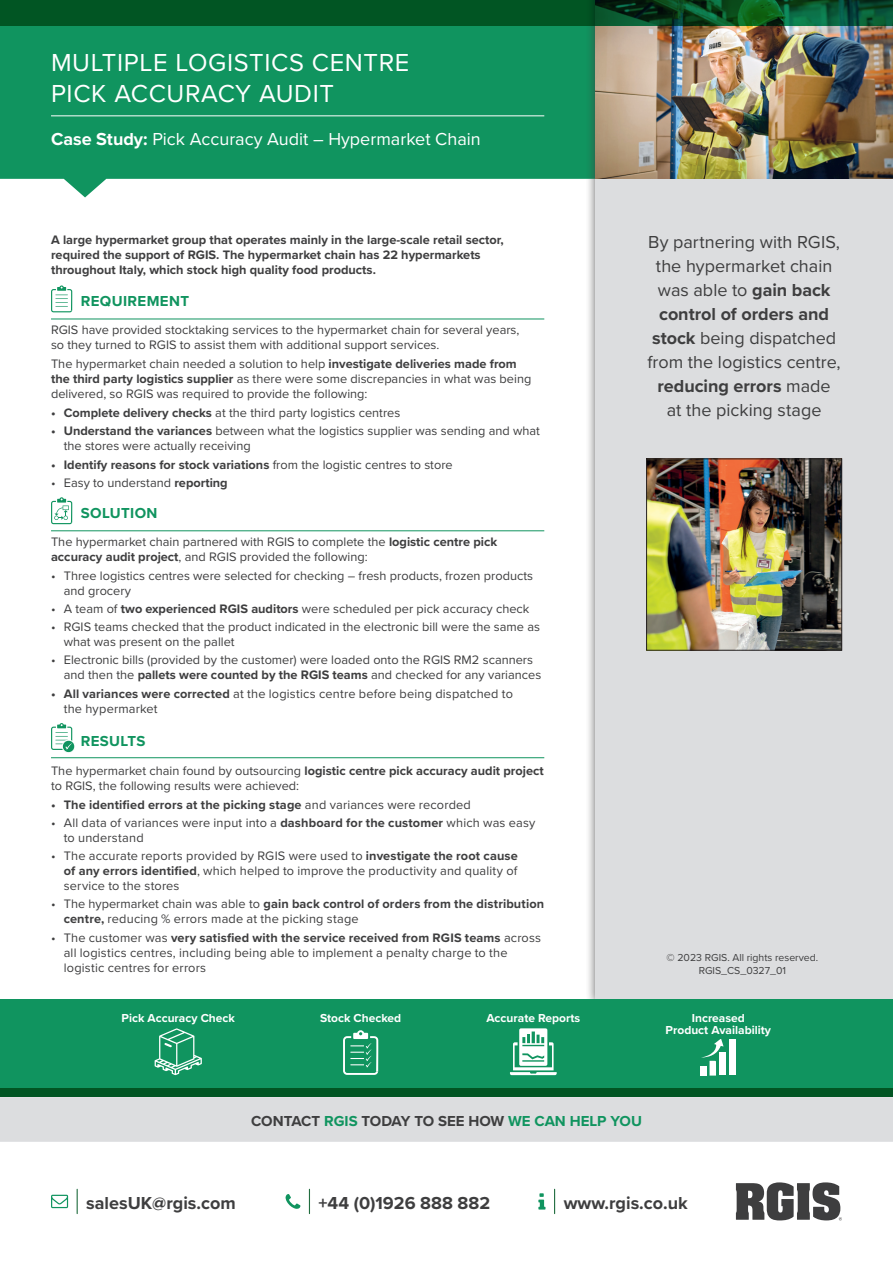
<style>
.page{position:relative;width:893px;height:1263px;background:#fff}
.page>*{position:absolute;margin:0;border:0;box-sizing:border-box;transform-origin:0 0}
.t1{font:25.5px/30.6px "Proxima Nova";letter-spacing:.025em;color:#fff}
.t2{font:18px/24px "Proxima Nova";color:#3e3e3f;text-align:center}
.t3{font:700 18px "Proxima Nova";color:#3e3e3f}
.t4{font:18px "Proxima Nova";color:#fff}
.t5{font:700 15px "Proxima Nova";color:#3e3e3f}
.t6{font:700 15px "Proxima Nova";letter-spacing:.025em;color:#10945f}
.t7{font:12.75px/15px "Proxima Nova";color:#3e3e3f}
.t8{font:700 12.75px/15px "Proxima Nova";color:#3e3e3f}
.t9{font:700 12px/12px "Proxima Nova";color:#fff;text-align:center}
.t10{font:10.5px/12.6px "Proxima Nova";color:#3e3e3f;text-align:center}
.s1{font-weight:700}
.s2{font-weight:400}
.s3{color:#10945f}
</style>
<div class="page">
<svg style="left:554px;top:1189px;width:1px;height:24px"></svg>
<svg style="left:538px;top:1193px;width:7px;height:16px"></svg>
<svg style="left:77px;top:1189px;width:1px;height:24px"></svg>
<svg style="left:51px;top:1195px;width:17px;height:13px"></svg>
<svg style="left:309px;top:1189px;width:1px;height:24px"></svg>
<svg style="left:286px;top:1194px;width:14px;height:15px"></svg>
<svg style="left:736px;top:1182px;width:106px;height:38px"></svg>
<div style="left:0;top:1097px;width:893px;height:45px;background:#dcdddf"></div>
<svg style="left:0;top:26px;width:585px;height:171px;background:#299f6f"></svg>
<hr style="left:51px;top:116px;width:493px;height:1px;background:#fff">
<div style="left:585px;top:0;width:308px;height:1010px;background:#3e3e3f;opacity:.75"></div>
<div style="left:595px;top:0;width:298px;height:1001px;background:#dcdddf"></div>
<img style="left:595px;top:26px;width:298px;height:152px">
<svg style="left:0;top:0;width:893px;height:26px;background:#035224"></svg>
<div style="left:0;top:999px;width:893px;height:98px;background:#10945f"></div>
<div style="left:0;top:1089px;width:893px;height:8px;background:#015523"></div>
<img style="left:648px;top:461px;width:192px;height:187px">
<div style="left:646px;top:459px;width:196px;height:191px;border:1px solid #231f20"></div>
<hr style="left:51px;top:319px;width:493px;height:1px;background:#10945f">
<hr style="left:51px;top:530px;width:493px;height:1px;background:#10945f">
<hr style="left:51px;top:757px;width:493px;height:1px;background:#10945f">
<svg style="left:51px;top:285px;width:22px;height:27px"></svg>
<svg style="left:51px;top:497px;width:22px;height:27px"></svg>
<svg style="left:51px;top:723px;width:24px;height:30px"></svg>
<div style="left:730px;top:1040px;width:6px;height:35px;background:#fff"></div>
<div style="left:720px;top:1052px;width:6px;height:23px;background:#fff"></div>
<svg style="left:701px;top:1039px;width:23px;height:36px"></svg>
<div style="left:700px;top:1066px;width:6px;height:9px;background:#fff"></div>
<svg style="left:343px;top:1030px;width:36px;height:45px"></svg>
<svg style="left:155px;top:1028px;width:47px;height:47px"></svg>
<svg style="left:510px;top:1028px;width:47px;height:47px"></svg>
<h1 class="t1" style="left:51px;top:46px;width:360px">MULTIPLE LOGISTICS CENTRE<br>PICK ACCURACY AUDIT</h1>
<h2 class="t4" style="left:51px;top:125px;width:431px"><span class="s1">Case Study:</span> Pick Accuracy Audit – Hypermarket Chain</h2>
<p class="t8" style="left:51px;top:232px;width:454px">A large hypermarket group that operates mainly in the large-scale retail sector, required the support of RGIS. The hypermarket chain has 22 hypermarkets throughout Italy, which stock high quality food products.</p>
<p class="t6" style="left:81px;top:290px;width:110px">REQUIREMENT</p>
<p class="t7" style="left:51px;top:321px;width:470px">RGIS have provided stocktaking services to the hypermarket chain for several years, so they turned to RGIS to assist them with additional support services.</p>
<p class="t7" style="left:51px;top:356px;width:482px">The hypermarket chain needed a solution to help <span class="s1">investigate deliveries made from the third party logistics supplier</span> as there were some discrepancies in what was being delivered, so RGIS was required to provide the following:</p>
<p class="t7" style="left:51px;top:405px;width:351px"><span class="s1">• Complete delivery checks</span> at the third party logistics centres</p>
<p class="t7" style="left:64px;top:423px;width:478px;text-indent:-13px"><span class="s1">• Understand the variances</span> between what the logistics supplier was sending and what the stores were actually receiving</p>
<p class="t8" style="left:51px;top:457px;width:403px">• Identify reasons for stock variations <span class="s2">from the logistic centres to store</span></p>
<p class="t7" style="left:51px;top:474px;width:178px">• Easy to understand <span class="s1">reporting</span></p>
<p class="t6" style="left:81px;top:502px;width:78px">SOLUTION</p>
<p class="t7" style="left:51px;top:533px;width:448px">The hypermarket chain partnered with RGIS to complete the <span class="s1">logistic centre pick accuracy audit project</span>, and RGIS provided the following:</p>
<p class="t7" style="left:64px;top:567px;width:471px;text-indent:-13px">• Three logistics centres were selected for checking – fresh products, frozen products and grocery</p>
<p class="t7" style="left:51px;top:601px;width:480px">• A team of <span class="s1">two experienced RGIS auditors</span> were scheduled per pick accuracy check</p>
<p class="t7" style="left:64px;top:619px;width:478px;text-indent:-13px">• RGIS teams checked that the product indicated in the electronic bill were the same as what was present on the pallet</p>
<p class="t7" style="left:64px;top:652px;width:479px;text-indent:-13px">• Electronic bills (provided by the customer) were loaded onto the RGIS RM2 scanners and then the <span class="s1">pallets were counted by the RGIS teams</span> and checked for any variances</p>
<p class="t7" style="left:64px;top:685px;width:451px;text-indent:-13px"><span class="s1">• All variances were corrected</span> at the logistics centre before being dispatched to the hypermarket</p>
<p class="t6" style="left:81px;top:729px;width:66px">RESULTS</p>
<p class="t7" style="left:51px;top:762px;width:494px">The hypermarket chain found by outsourcing <span class="s1">logistic centre pick accuracy audit project </span>to RGIS, the following results were achieved:</p>
<p class="t8" style="left:51px;top:797px;width:421px">• The identified errors at the picking stage <span class="s2">and variances were recorded</span></p>
<p class="t7" style="left:64px;top:815px;width:473px;text-indent:-13px">• All data of variances were input into a <span class="s1">dashboard for the customer</span> which was easy to understand</p>
<p class="t7" style="left:64px;top:848px;width:456px;text-align:justify;text-indent:-13px">• The accurate reports provided by RGIS were used to <span class="s1">investigate the root cause of any errors identified</span>, which helped to improve the productivity and quality of service to the stores</p>
<p class="t7" style="left:64px;top:896px;width:482px;text-indent:-13px">• The hypermarket chain was able to <span class="s1">gain back control of orders from the distribution centre,</span> reducing % errors made at the picking stage</p>
<p class="t7" style="left:64px;top:929px;width:479px;text-indent:-13px">• The customer was <span class="s1">very satisfied with the service received from RGIS teams</span> across all logistics centres, including being able to implement a penalty charge to the logistic centres for errors</p>
<p class="t9" style="left:122px;top:1011px;width:115px">Pick Accuracy Check</p>
<p class="t9" style="left:320px;top:1011px;width:83px">Stock Checked</p>
<p class="t9" style="left:486px;top:1011px;width:95px">Accurate Reports</p>
<h2 class="t2" style="left:647px;top:229px;width:195px">By partnering with RGIS, the hypermarket chain was able to <span class="s1">gain back control of orders and stock</span> being dispatched from the logistics centre, <span class="s1">reducing errors</span> made<br>at the picking stage</h2>
<p class="t10" style="left:667px;top:951px;width:153px">© 2023 RGIS. All rights reserved.<br>RGIS_CS_0327_01</p>
<p class="t9" style="left:666px;top:1011px;width:107px">Increased<br>Product Availability</p>
<p class="t5" style="left:251px;top:1110px;width:392px">CONTACT <span class="s3">RGIS</span> TODAY TO SEE HOW <span class="s3">WE CAN HELP YOU</span></p>
<h2 class="t3" style="left:86px;top:1189px;width:151px">salesUK@rgis.com</h2>
<h2 class="t3" style="left:319px;top:1189px;width:173px">+44 (0)1926 888 882</h2>
<h2 class="t3" style="left:564px;top:1189px;width:126px">www.rgis.co.uk</h2>
</div>
